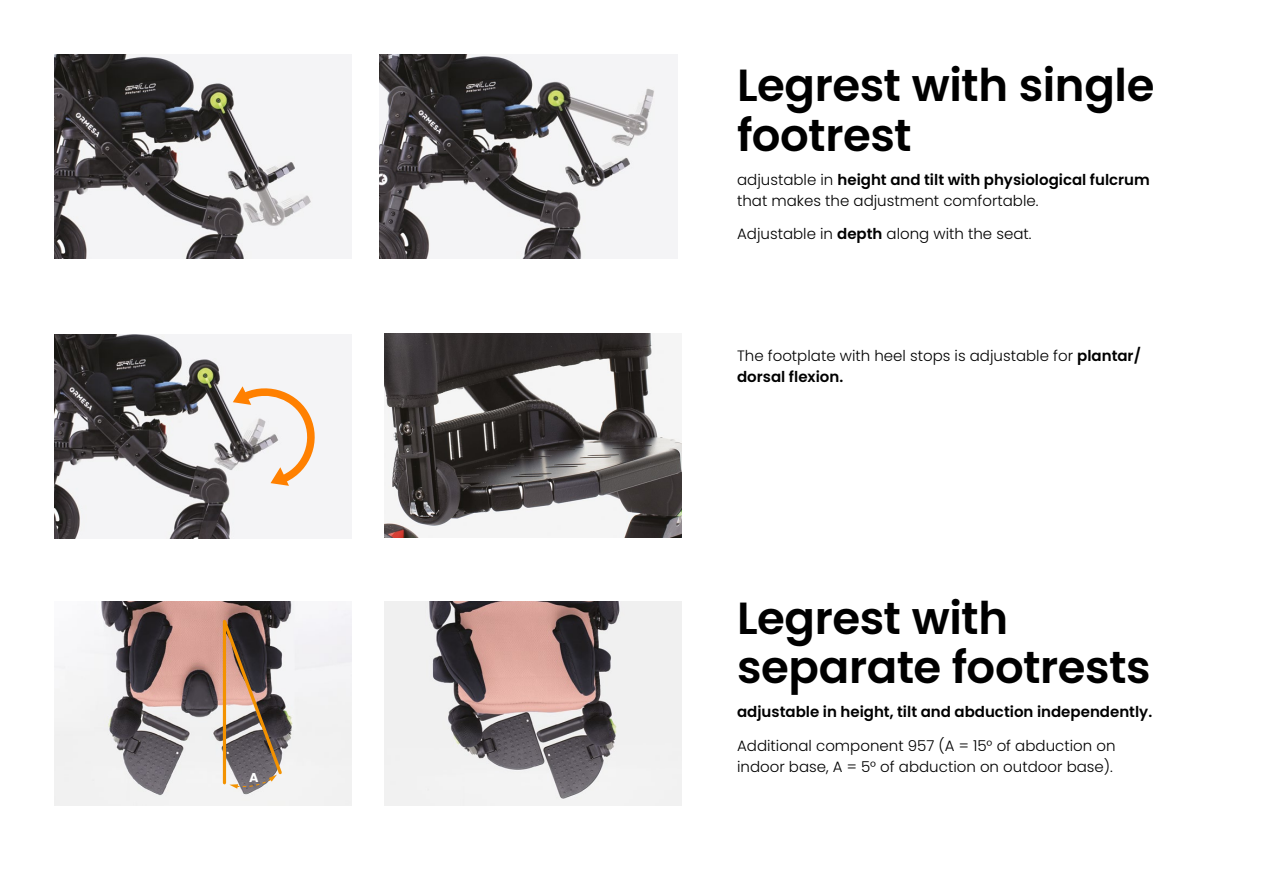
<style>
.page{position:relative;width:1263px;height:893px;background:#fff}
.page>*{position:absolute;margin:0;border:0;box-sizing:border-box;transform-origin:0 0}
.Paragrafo{font:600 45px/49.5px "Poppins";letter-spacing:-.01em;color:#000}
.testo_paragrafo{font:300 15px/21px "Poppins";color:#000}
.testo_paragrafo-2{font:600 15px "Poppins";color:#000}
.t1{font:700 12.75px "Poppins";color:#fff}
.s1{font-weight:600}
</style>
<div class="page">
<img style="left:54px;top:334px;width:298px;height:204px">
<img style="left:384px;top:334px;width:298px;height:204px">
<img style="left:54px;top:54px;width:298px;height:204px">
<img style="left:379px;top:54px;width:298px;height:204px">
<img style="left:384px;top:601px;width:298px;height:204px">
<img style="left:54px;top:601px;width:298px;height:204px">
<svg style="left:221px;top:603px;width:63px;height:186px;background:#857165"></svg>
<svg style="left:233px;top:382px;width:89px;height:104px"></svg>
<p class="t1" style="left:249px;top:770px;width:11px">A</p>
<p class="Paragrafo" style="left:737px;top:61px;width:419px">Legrest with single footrest</p>
<p class="testo_paragrafo" style="left:737px;top:169px;width:414px">adjustable in <span class="s1">height and tilt with physiological fulcrum </span>that makes the adjustment comfortable.</p>
<p class="testo_paragrafo" style="left:737px;top:224px;width:296px">Adjustable in <span class="s1">depth</span> along with the seat.</p>
<p class="testo_paragrafo" style="left:737px;top:345px;width:405px">The footplate with heel stops is adjustable for <span class="s1">plantar/ dorsal flexion.</span></p>
<p class="Paragrafo" style="left:737px;top:594px;width:415px">Legrest with separate footrests</p>
<p class="testo_paragrafo-2" style="left:737px;top:703px;width:417px">adjustable in height, tilt and abduction independently.</p>
<p class="testo_paragrafo" style="left:737px;top:735px;width:380px">Additional component 957 (A = 15° of abduction on indoor base, A = 5° of abduction on outdoor base).</p>
</div>
